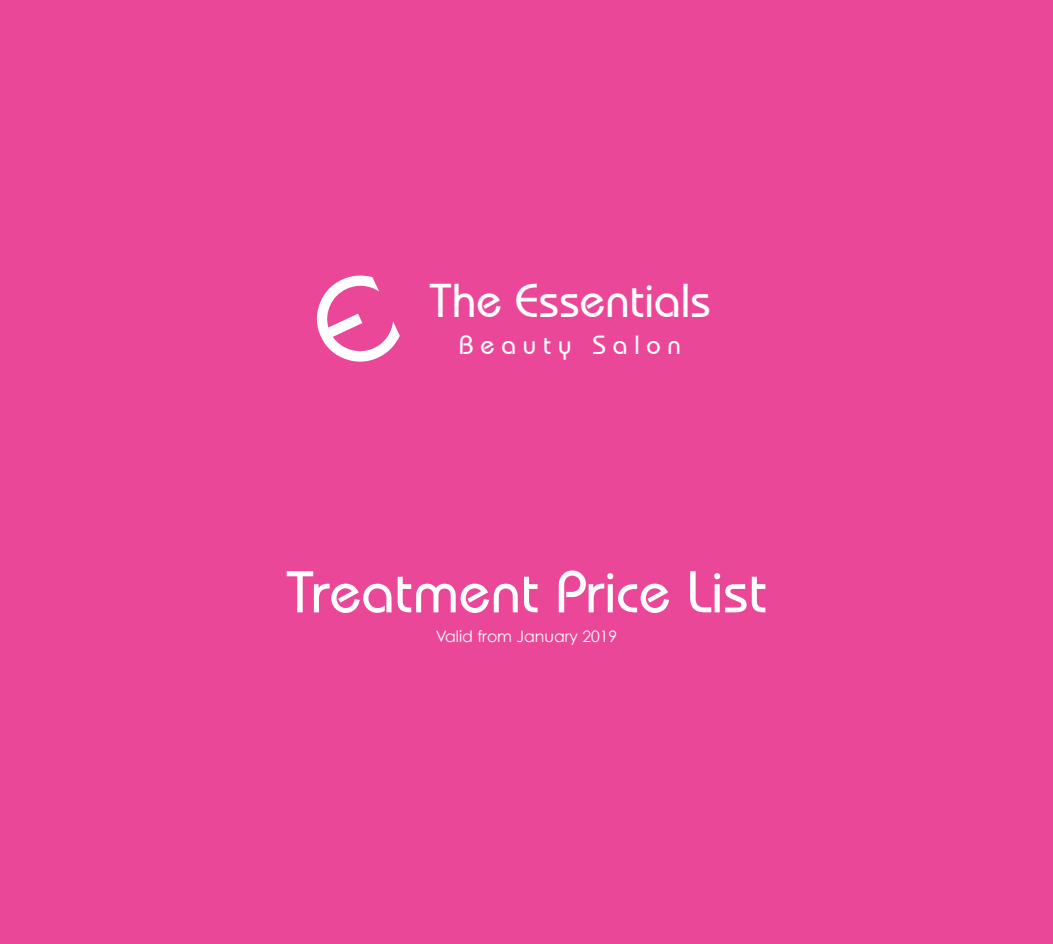
<style>
.page{position:relative;width:1053px;height:944px;background:#fff}
.page>*{position:absolute;margin:0;border:0;box-sizing:border-box;transform-origin:0 0}
.t1{font:500 58.73px "Bauhaus IT Cby BT";color:#fff}
.t2{font:500 47.25px "Bauhaus IT Cby BT";color:#fff}
.t3{font:500 26.1px "Bauhaus IT Cby BT";letter-spacing:.26em;color:#fff}
.t4{font:15.75px "Century Gothic";color:#fff}
</style>
<div class="page">
<div style="left:0;top:0;width:1052px;height:944px;background:#eb4799"></div>
<svg style="left:316px;top:275px;width:84px;height:87px"></svg>
<h2 class="t2" style="left:429px;top:272px;width:283px">The Essentials</h2>
<h3 class="t3" style="left:459px;top:329px;width:223px">Beauty Salon</h3>
<h1 class="t1" style="left:286px;top:556px;width:483px">Treatment Price List</h1>
<p class="t4" style="left:435px;top:627px;width:183px">Valid from January 2019</p>
</div>
